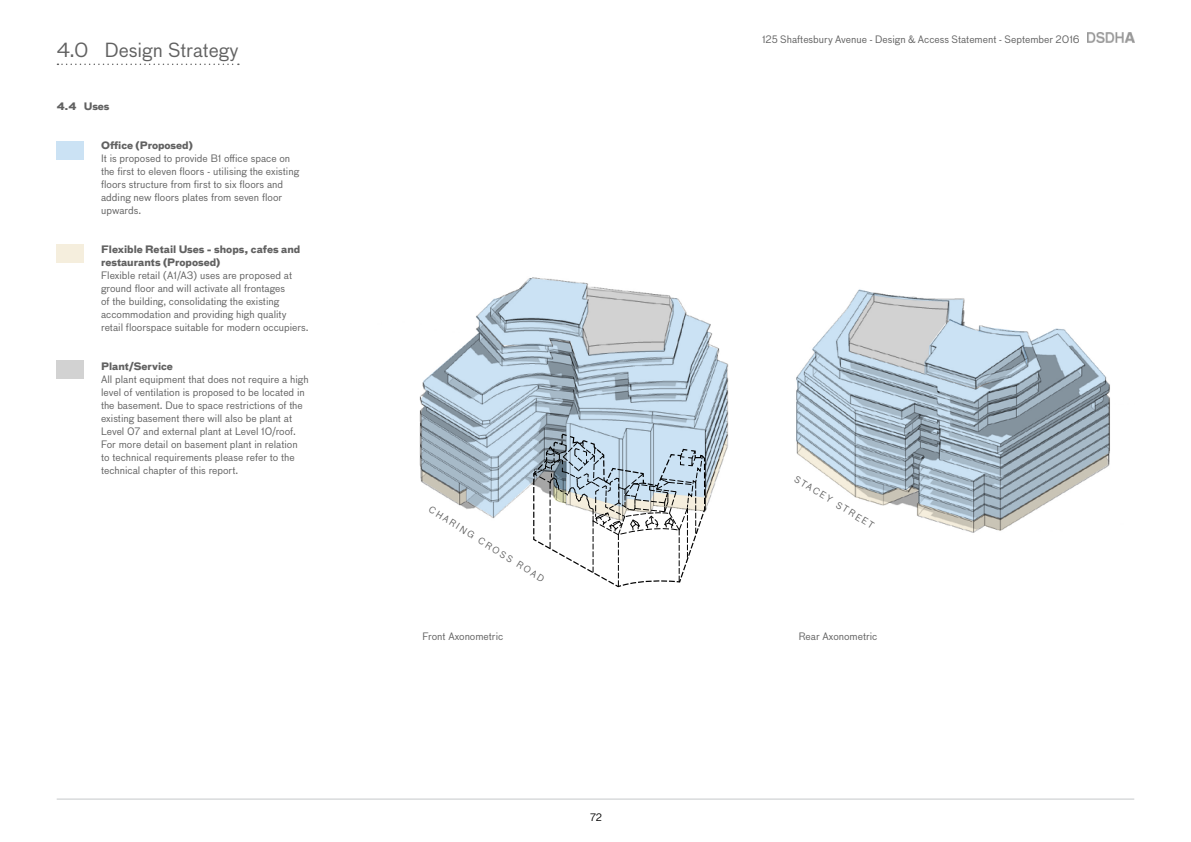
<style>
.page{position:relative;width:1191px;height:842px;background:#fff}
.page>*{position:absolute;margin:0;border:0;box-sizing:border-box;transform-origin:0 0}
.t1{font:19px "Bau OT";color:#616161}
.t2{font:10px/13px "Bau OT";color:#616161}
.t3{font:700 10px/13px "Bau OT";color:#616161}
.t4{font:10px "Bau OT";color:#000}
.t5{font:9px "Bau OT";color:#616161}
</style>
<div class="page">
<svg style="left:421px;top:314px;width:306px;height:203px;background:#bbccd9"></svg>
<svg style="left:796px;top:289px;width:313px;height:178px"></svg>
<svg style="left:797px;top:442px;width:310px;height:90px"></svg>
<svg style="left:532px;top:433px;width:195px;height:155px"></svg>
<svg style="left:849px;top:294px;width:177px;height:94px;background:#c7d2da"></svg>
<svg style="left:476px;top:278px;width:209px;height:89px;background:#c5d0da"></svg>
<hr style="left:57px;top:799px;width:1077px;height:1px;background:#c6c8ca">
<img style="left:1087px;top:33px;width:47px;height:10px">
<div style="left:57px;top:141px;width:27px;height:18px;background:#cbe2f4"></div>
<div style="left:57px;top:245px;width:27px;height:18px;background:#f5eedd"></div>
<div style="left:57px;top:360px;width:27px;height:19px;background:#d2d2d2"></div>
<svg style="left:57px;top:64px;width:182px;height:1px"></svg>
<h1 class="t1" style="left:57px;top:38px;width:183px">4.0 Design Strategy</h1>
<p class="t3" style="left:57px;top:100px;width:54px">4.4 Uses</p>
<p class="t3" style="left:101px;top:139px;width:93px">Office (Proposed)</p>
<p class="t2" style="left:101px;top:152px;width:199px">It is proposed to provide B1 office space on the first to eleven floors - utilising the existing floors structure from first to six floors and adding new floors plates from seven floor upwards.</p>
<p class="t3" style="left:101px;top:243px;width:201px">Flexible Retail Uses - shops, cafes and restaurants (Proposed)</p>
<p class="t2" style="left:101px;top:269px;width:209px">Flexible retail (A1/A3) uses are proposed at ground floor and will activate all frontages<br>of the building, consolidating the existing accommodation and providing high quality retail floorspace suitable for modern occupiers.</p>
<p class="t3" style="left:101px;top:360px;width:73px">Plant/Service</p>
<p class="t2" style="left:101px;top:373px;width:209px">All plant equipment that does not require a high level of ventilation is proposed to be located in the basement. Due to space restrictions of the existing basement there will also be plant at Level 07 and external plant at Level 10/roof.<br>For more detail on basement plant in relation to technical requirements please refer to the technical chapter of this report.</p>
<p class="t5" style="left:433px;top:504px;width:136px;rotate:32deg">CHARING CROSS ROAD</p>
<p class="t2" style="left:762px;top:32px;width:319px">125 Shaftesbury Avenue - Design &amp; Access Statement - September 2016</p>
<p class="t5" style="left:798px;top:473px;width:93px;rotate:32deg">STACEY STREET</p>
<p class="t2" style="left:422px;top:630px;width:82px">Front Axonometric</p>
<p class="t2" style="left:798px;top:630px;width:80px">Rear Axonometric</p>
<p class="t4" style="left:590px;top:811px;width:14px">72</p>
</div>
